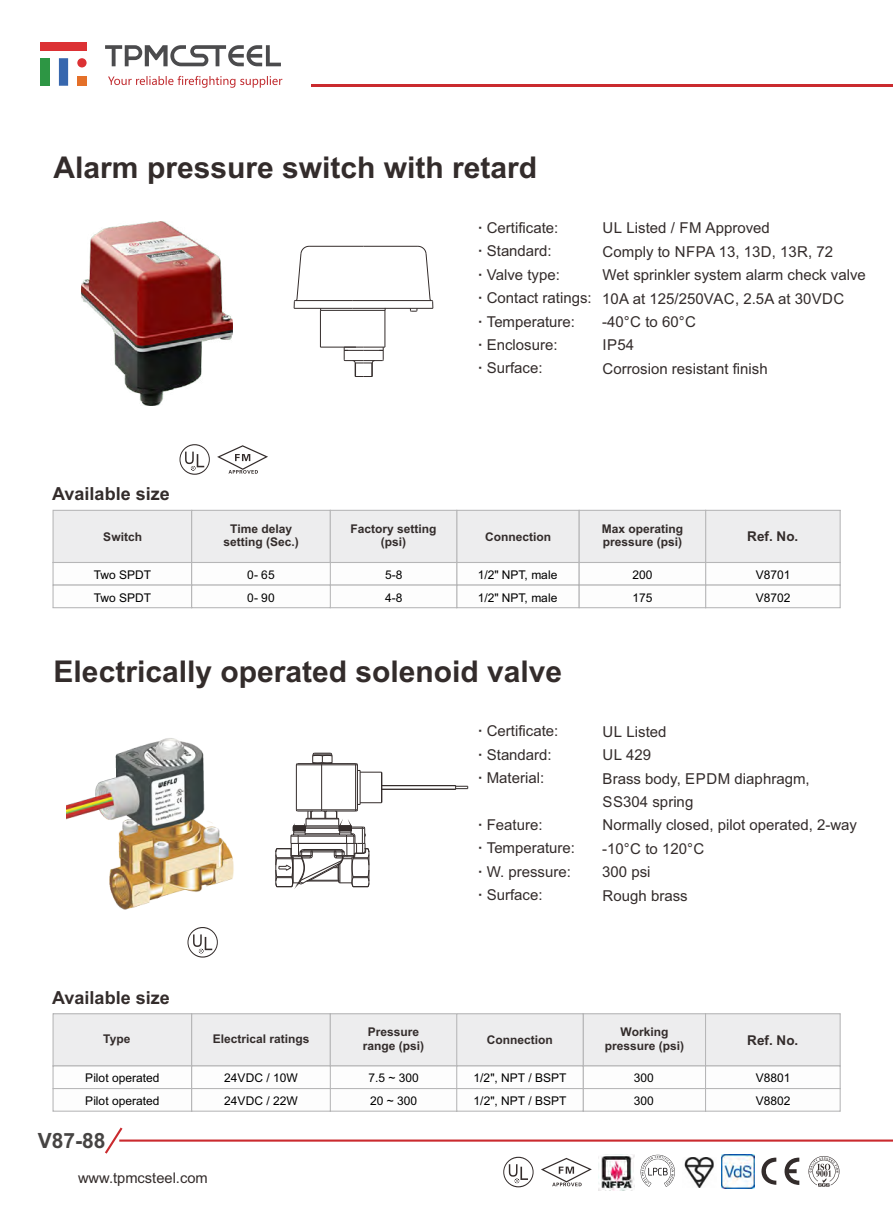
<style>
.page{position:relative;width:893px;height:1212px;background:#fff}
.page>*{position:absolute;margin:0;border:0;box-sizing:border-box;transform-origin:0 0}
.t1{font:700 30px "Arial";color:#332c2b}
.t2{font:700 21px "Arial";color:#464443}
.t3{font:700 18px "Arial";color:#332c2b}
.t4{font:15px/23.4px "Arial";color:#332c2b}
.t5{font:14.7px "Arial";color:#332c2b}
.t6{font:700 13.5px "Arial";color:#332c2b}
.t7{font:12px/22.8px "Arial";color:#000}
.t8{font:700 12px/13.4px "Arial";color:#332c2b;text-align:center}
.s1{font-weight:700}
</style>
<div class="page">
<hr style="left:311px;top:85px;width:582px;height:2px;background:#ca2a2e">
<div style="left:41px;top:42px;width:46px;height:8px;background:#dc3134"></div>
<div style="left:59px;top:58px;width:9px;height:28px;background:#3767ae"></div>
<div style="left:77px;top:76px;width:10px;height:10px;background:#e47029"></div>
<div style="left:41px;top:58px;width:9px;height:28px;background:#2d9644"></div>
<div style="left:77px;top:58px;width:10px;height:9px;background:#dc3134;border-radius:50%"></div>
<svg style="left:105px;top:45px;width:176px;height:21px"></svg>
<svg style="left:108px;top:76px;width:174px;height:12px"></svg>
<hr style="left:119px;top:1139px;width:774px;height:2px;background:#ca2a2e">
<svg style="left:105px;top:1127px;width:20px;height:27px"></svg>
<svg style="left:761px;top:1157px;width:38px;height:28px"></svg>
<img style="left:598px;top:1154px;width:36px;height:36px">
<img style="left:684px;top:1157px;width:30px;height:30px">
<svg style="left:640px;top:1155px;width:35px;height:32px"></svg>
<img style="left:721px;top:1154px;width:34px;height:34px">
<svg style="left:541px;top:1158px;width:51px;height:28px"></svg>
<svg style="left:503px;top:1157px;width:31px;height:30px"></svg>
<svg style="left:808px;top:1156px;width:31px;height:31px"></svg>
<svg style="left:53px;top:510px;width:788px;height:98px"></svg>
<svg style="left:217px;top:445px;width:51px;height:29px"></svg>
<svg style="left:180px;top:444px;width:30px;height:31px"></svg>
<svg style="left:187px;top:927px;width:31px;height:30px"></svg>
<img style="left:82px;top:222px;width:150px;height:184px">
<svg style="left:53px;top:1013px;width:788px;height:99px"></svg>
<img style="left:67px;top:738px;width:167px;height:172px">
<svg style="left:455px;top:785px;width:13px;height:5px"></svg>
<hr style="left:382px;top:789px;width:74px;height:1px;background:#332c2b">
<hr style="left:382px;top:785px;width:74px;height:1px;background:#332c2b">
<hr style="left:322px;top:763px;width:33px;height:1px;background:#332c2b">
<hr style="left:296px;top:765px;width:1px;height:45px;background:#332c2b">
<hr style="left:357px;top:765px;width:1px;height:45px;background:#332c2b">
<hr style="left:360px;top:770px;width:1px;height:34px;background:#332c2b">
<hr style="left:382px;top:772px;width:1px;height:30px;background:#332c2b">
<hr style="left:381px;top:772px;width:1px;height:31px;background:#332c2b">
<hr style="left:322px;top:764px;width:34px;height:1px;background:#332c2b">
<hr style="left:355px;top:765px;width:1px;height:45px;background:#332c2b">
<hr style="left:321px;top:765px;width:1px;height:45px;background:#332c2b">
<svg style="left:355px;top:763px;width:27px;height:10px"></svg>
<svg style="left:296px;top:752px;width:37px;height:13px"></svg>
<svg style="left:275px;top:802px;width:107px;height:85px"></svg>
<hr style="left:320px;top:310px;width:1px;height:37px;background:#332c2b">
<hr style="left:320px;top:347px;width:44px;height:1px;background:#332c2b">
<svg style="left:344px;top:347px;width:41px;height:30px"></svg>
<hr style="left:385px;top:310px;width:1px;height:37px;background:#332c2b">
<hr style="left:320px;top:310px;width:65px;height:1px;background:#332c2b">
<hr style="left:309px;top:246px;width:54px;height:1px;background:#332c2b">
<hr style="left:294px;top:308px;width:59px;height:1px;background:#332c2b">
<hr style="left:353px;top:308px;width:80px;height:1px;background:#332c2b">
<svg style="left:294px;top:246px;width:16px;height:62px"></svg>
<hr style="left:363px;top:246px;width:55px;height:1px;background:#332c2b">
<svg style="left:410px;top:246px;width:23px;height:66px"></svg>
<hr style="left:353px;top:300px;width:79px;height:1px;background:#332c2b">
<hr style="left:295px;top:300px;width:58px;height:1px;background:#332c2b">
<h1 class="t1" style="left:54px;top:157px;width:485px">Alarm pressure switch with retard</h1>
<p class="t4" style="left:478px;top:217px;width:116px"><span class="s1">·</span> Certificate:<br><span class="s1">·</span> Standard:<br><span class="s1">·</span> Valve type:<br><span class="s1">·</span> Contact ratings: <span class="s1">·</span> Temperature:<br><span class="s1">·</span> Enclosure:<br><span class="s1">·</span> Surface:</p>
<p class="t4" style="left:602px;top:218px;width:265px">UL Listed / FM Approved<br>Comply to NFPA 13, 13D, 13R, 72<br>Wet sprinkler system alarm check valve<br>10A at 125/250VAC, 2.5A at 30VDC -40°C to 60°C<br>IP54<br>Corrosion resistant finish</p>
<p class="t3" style="left:52px;top:487px;width:119px">Available size</p>
<p class="t8" style="left:223px;top:523px;width:77px">Time delay setting (Sec.)</p>
<p class="t8" style="left:350px;top:523px;width:88px">Factory setting (psi)</p>
<p class="t7" style="left:385px;top:564px;width:19px">5-8<br>4-8</p>
<p class="t7" style="left:632px;top:564px;width:22px">200<br>175</p>
<p class="t8" style="left:602px;top:523px;width:83px;text-align:left">Max operating pressure (psi)</p>
<p class="t8" style="left:485px;top:531px;width:67px">Connection</p>
<p class="t6" style="left:747px;top:531px;width:53px">Ref. No.</p>
<p class="t8" style="left:103px;top:531px;width:40px">Switch</p>
<p class="t7" style="left:94px;top:564px;width:59px">Two SPDT<br>Two SPDT</p>
<p class="t7" style="left:247px;top:564px;width:29px">0- 65<br>0- 90</p>
<p class="t7" style="left:478px;top:564px;width:81px">1/2" NPT, male<br>1/2" NPT, male</p>
<p class="t7" style="left:756px;top:564px;width:36px">V8701<br>V8702</p>
<h1 class="t1" style="left:54px;top:660px;width:510px">Electrically operated solenoid valve</h1>
<p class="t4" style="left:478px;top:721px;width:82px"><span class="s1">·</span> Certificate: <span class="s1">·</span> Standard: <span class="s1">·</span> Material:</p>
<p class="t4" style="left:478px;top:814px;width:99px"><span class="s1">·</span> Feature:<br><span class="s1">·</span> Temperature: <span class="s1">·</span> W. pressure: <span class="s1">·</span> Surface:</p>
<p class="t4" style="left:602px;top:721px;width:256px">UL Listed<br>UL 429<br>Brass body, EPDM diaphragm,<br>SS304 spring<br>Normally closed, pilot operated, 2-way -10°C to 120°C<br>300 psi<br>Rough brass</p>
<p class="t3" style="left:52px;top:990px;width:119px">Available size</p>
<p class="t8" style="left:363px;top:1026px;width:63px">Pressure range (psi)</p>
<p class="t7" style="left:368px;top:1068px;width:52px">7.5 ~ 300<br>20 ~ 300</p>
<p class="t7" style="left:474px;top:1068px;width:94px">1/2", NPT / BSPT<br>1/2", NPT / BSPT</p>
<p class="t8" style="left:605px;top:1026px;width:81px">Working pressure (psi)</p>
<p class="t8" style="left:103px;top:1033px;width:29px">Type</p>
<p class="t8" style="left:487px;top:1034px;width:67px">Connection</p>
<p class="t8" style="left:213px;top:1033px;width:98px">Electrical ratings</p>
<p class="t6" style="left:747px;top:1035px;width:53px">Ref. No.</p>
<p class="t7" style="left:85px;top:1068px;width:76px">Pilot operated<br>Pilot operated</p>
<p class="t7" style="left:224px;top:1068px;width:75px">24VDC / 10W<br>24VDC / 22W</p>
<p class="t7" style="left:634px;top:1068px;width:22px">300<br>300</p>
<p class="t7" style="left:756px;top:1068px;width:36px">V8801<br>V8802</p>
<h2 class="t2" style="left:38px;top:1133px;width:69px">V87-88</h2>
<p class="t5" style="left:78px;top:1172px;width:131px">www.tpmcsteel.com</p>
</div>
